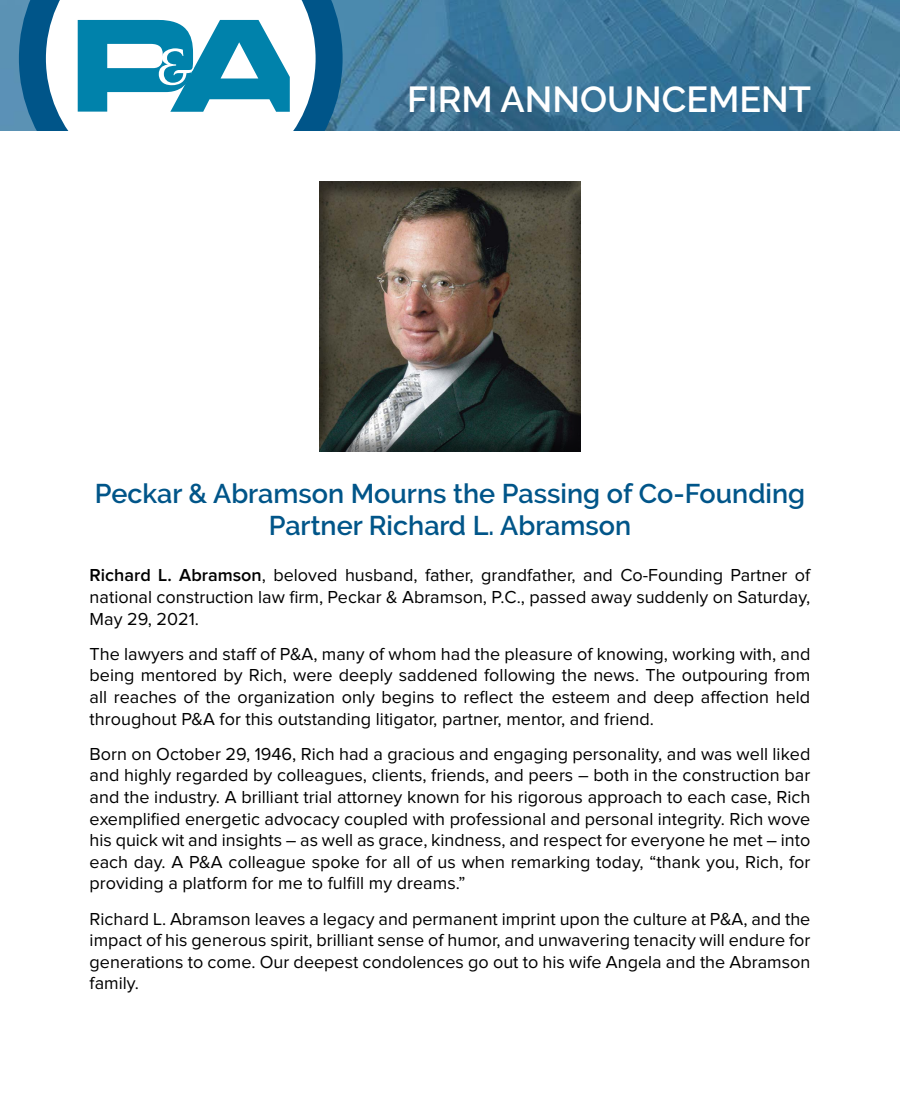
<style>
.page{position:relative;width:900px;height:1118px;background:#fff}
.page>*{position:absolute;margin:0;border:0;box-sizing:border-box;transform-origin:0 0}
.t1{font:600 36px "Raleway";color:#fff}
.t2{font:600 27px/32.4px "Raleway";color:#005589;text-align:center}
.t3{font:18px/21.6px "Proxima Nova";color:#000;text-align:justify}
.s1{font-weight:600}
</style>
<div class="page">
<img style="left:0;top:0;width:900px;height:131px">
<svg style="left:19px;top:0;width:324px;height:131px"></svg>
<svg style="left:78px;top:20px;width:212px;height:92px"></svg>
<div style="left:307px;top:171px;width:286px;height:281px;background:#000;opacity:.5"></div>
<h1 class="t1" style="left:407px;top:78px;width:405px">FIRM ANNOUNCEMENT</h1>
<h2 class="t2" style="left:95px;top:477px;width:712px">Peckar &amp; Abramson Mourns the Passing of Co-Founding<br>Partner Richard L. Abramson</h2>
<p class="t3" style="left:90px;top:565px;width:722px"><span class="s1">Richard L. Abramson</span>, beloved husband, father, grandfather, and Co-Founding Partner of national construction law firm, Peckar &amp; Abramson, P.C., passed away suddenly on Saturday, May 29, 2021.</p>
<p class="t3" style="left:90px;top:643px;width:722px">The lawyers and staff of P&amp;A, many of whom had the pleasure of knowing, working with, and being mentored by Rich, were deeply saddened following the news. The outpouring from all reaches of the organization only begins to reflect the esteem and deep affection held throughout P&amp;A for this outstanding litigator, partner, mentor, and friend.</p>
<p class="t3" style="left:90px;top:743px;width:722px">Born on October 29, 1946, Rich had a gracious and engaging personality, and was well liked and highly regarded by colleagues, clients, friends, and peers – both in the construction bar and the industry. A brilliant trial attorney known for his rigorous approach to each case, Rich exemplified energetic advocacy coupled with professional and personal integrity. Rich wove his quick wit and insights – as well as grace, kindness, and respect for everyone he met – into each day. A P&amp;A colleague spoke for all of us when remarking today, “thank you, Rich, for providing a platform for me to fulfill my dreams.”</p>
<p class="t3" style="left:90px;top:908px;width:722px">Richard L. Abramson leaves a legacy and permanent imprint upon the culture at P&amp;A, and the impact of his generous spirit, brilliant sense of humor, and unwavering tenacity will endure for generations to come. Our deepest condolences go out to his wife Angela and the Abramson family.</p>
</div>
